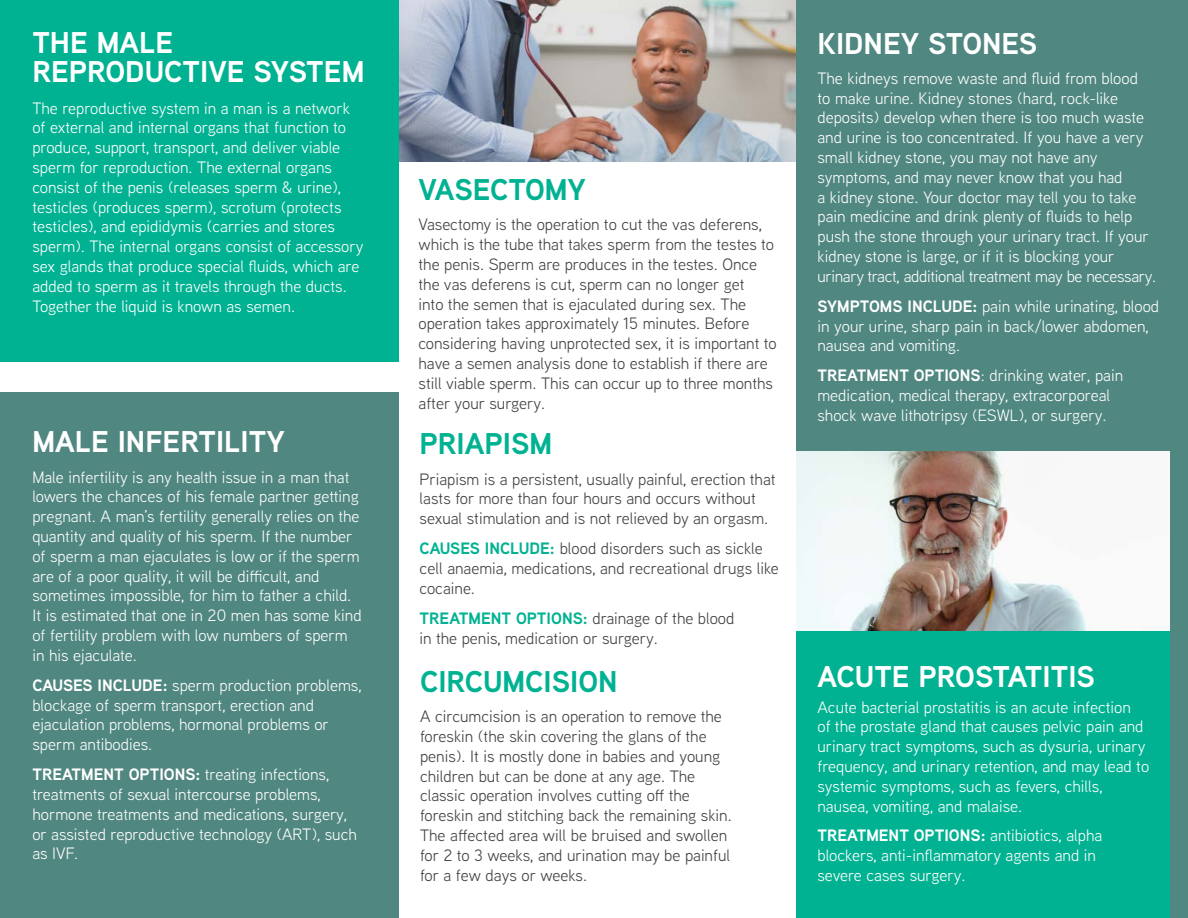
<style>
.page{position:relative;width:1188px;height:918px;background:#fff}
.page>*{position:absolute;margin:0;border:0;box-sizing:border-box;transform-origin:0 0}
.t1{font:700 30px/28.5px "Aaux Next";color:#fff}
.t2{font:700 30px "Aaux Next";color:#00b292}
.t3{font:16.5px/19.8px "Aaux Next";color:#fff}
.t4{font:16.5px/19.8px "Aaux Next";color:#414042}
.s1{font-weight:700}
.s2{font-weight:700;color:#00b292}
</style>
<div class="page">
<img style="left:796px;top:450px;width:374px;height:182px">
<img style="left:399px;top:0;width:397px;height:162px">
<div style="left:796px;top:0;width:392px;height:450px;background:#508780"></div>
<div style="left:796px;top:632px;width:392px;height:286px;background:#00b292"></div>
<div style="left:0;top:0;width:398px;height:362px;background:#00b292"></div>
<div style="left:0;top:392px;width:398px;height:526px;background:#508780"></div>
<div style="left:1170px;top:440px;width:18px;height:478px;background:#508780"></div>
<h1 class="t1" style="left:32px;top:28px;width:334px">THE MALE<br>REPRODUCTIVE SYSTEM</h1>
<p class="t3" style="left:32px;top:97px;width:333px">The reproductive system in a man is a network of external and internal organs that function to produce, support, transport, and deliver viable sperm for reproduction. The external organs consist of the penis (releases sperm &amp; urine), testicles (produces sperm), scrotum (protects testicles), and epididymis (carries and stores sperm). The internal organs consist of accessory sex glands that produce special fluids, which are added to sperm as it travels through the ducts.<br>Together the liquid is known as semen.</p>
<h1 class="t1" style="left:32px;top:427px;width:254px">MALE INFERTILITY</h1>
<p class="t3" style="left:32px;top:466px;width:331px">Male infertility is any health issue in a man that lowers the chances of his female partner getting pregnant. A man’s fertility generally relies on the quantity and quality of his sperm. If the number of sperm a man ejaculates is low or if the sperm are of a poor quality, it will be difficult, and sometimes impossible, for him to father a child.<br>It is estimated that one in 20 men has some kind of fertility problem with low numbers of sperm in his ejaculate.</p>
<p class="t3" style="left:32px;top:675px;width:331px"><span class="s1">CAUSES INCLUDE:</span> sperm production problems, blockage of sperm transport, erection and ejaculation problems, hormonal problems or sperm antibodies.</p>
<p class="t3" style="left:32px;top:764px;width:326px"><span class="s1">TREATMENT OPTIONS:</span> treating infections, treatments of sexual intercourse problems, hormone treatments and medications, surgery, or assisted reproductive technology (ART), such as IVF.</p>
<h1 class="t2" style="left:419px;top:168px;width:169px">VASECTOMY</h1>
<p class="t4" style="left:419px;top:214px;width:360px">Vasectomy is the operation to cut the vas deferens, which is the tube that takes sperm from the testes to the penis. Sperm are produces in the testes. Once the vas deferens is cut, sperm can no longer get<br>into the semen that is ejaculated during sex. The operation takes approximately 15 minutes. Before considering having unprotected sex, it is important to have a semen analysis done to establish if there are still viable sperm. This can occur up to three months after your surgery.</p>
<h1 class="t2" style="left:420px;top:423px;width:134px">PRIAPISM</h1>
<p class="t4" style="left:420px;top:468px;width:357px">Priapism is a persistent, usually painful, erection that lasts for more than four hours and occurs without sexual stimulation and is not relieved by an orgasm.</p>
<p class="t4" style="left:420px;top:538px;width:361px"><span class="s2">CAUSES INCLUDE:</span> blood disorders such as sickle cell anaemia, medications, and recreational drugs like cocaine.</p>
<p class="t4" style="left:420px;top:608px;width:316px"><span class="s2">TREATMENT OPTIONS:</span> drainage of the blood in the penis, medication or surgery.</p>
<h1 class="t2" style="left:420px;top:660px;width:199px">CIRCUMCISION</h1>
<p class="t4" style="left:420px;top:706px;width:313px">A circumcision is an operation to remove the foreskin (the skin covering the glans of the penis). It is mostly done in babies and young children but can be done at any age. The classic operation involves cutting off the foreskin and stitching back the remaining skin.<br>The affected area will be bruised and swollen for 2 to 3 weeks, and urination may be painful for a few days or weeks.</p>
<h1 class="t1" style="left:817px;top:28px;width:221px">KIDNEY STONES</h1>
<p class="t3" style="left:817px;top:68px;width:340px">The kidneys remove waste and fluid from blood<br>to make urine. Kidney stones (hard, rock-like deposits) develop when there is too much waste and urine is too concentrated. If you have a very small kidney stone, you may not have any symptoms, and may never know that you had<br>a kidney stone. Your doctor may tell you to take pain medicine and drink plenty of fluids to help push the stone through your urinary tract. If your kidney stone is large, or if it is blocking your urinary tract, additional treatment may be necessary.</p>
<p class="t3" style="left:817px;top:296px;width:343px"><span class="s1">SYMPTOMS INCLUDE:</span> pain while urinating, blood in your urine, sharp pain in back/lower abdomen, nausea and vomiting.</p>
<p class="t3" style="left:817px;top:365px;width:307px"><span class="s1">TREATMENT OPTIONS</span>: drinking water, pain medication, medical therapy, extracorporeal shock wave lithotripsy (ESWL), or surgery.</p>
<h1 class="t1" style="left:817px;top:661px;width:279px">ACUTE PROSTATITIS</h1>
<p class="t3" style="left:817px;top:696px;width:333px">Acute bacterial prostatitis is an acute infection<br>of the prostate gland that causes pelvic pain and urinary tract symptoms, such as dysuria, urinary frequency, and urinary retention, and may lead to systemic symptoms, such as fevers, chills, nausea, vomiting, and malaise.</p>
<p class="t3" style="left:817px;top:825px;width:286px"><span class="s1">TREATMENT OPTIONS:</span> antibiotics, alpha blockers, anti-inflammatory agents and in severe cases surgery.</p>
</div>
